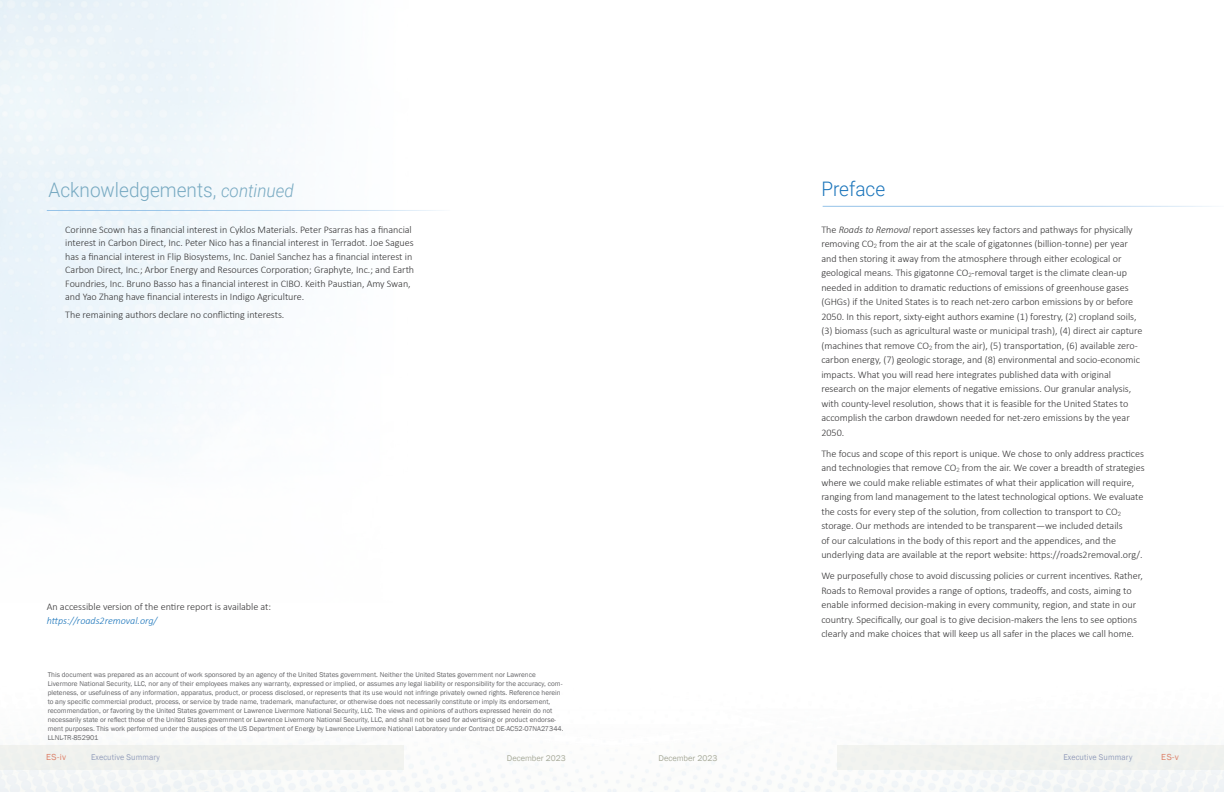
<style>
.page{position:relative;width:1224px;height:792px;background:#fff}
.page>*{position:absolute;margin:0;border:0;box-sizing:border-box;transform-origin:0 0}
.t1{font:300 20px "Roboto";color:#78aac2;scale:.95 1}
._00_Heading-02{font:300 20px "Roboto";color:#1b75bb;scale:.95 1}
._05_text_with_GREP_styles{font:300 10.1px/14.5px "Calibri";letter-spacing:-.005em;color:#363536}
._05_text_with_GREP_styles-2{font:italic 300 10.1px "Calibri";letter-spacing:-.005em;color:#1b75bb}
.t2{font:9px "Franklin Gothic";color:#dc7f68}
.t3{font:8.5px "Franklin Gothic";letter-spacing:.015em;color:#939dbb;scale:.95 1}
.t4{font:8.5px "Franklin Gothic";letter-spacing:-.005em;color:#a7aa99}
._09_disclaimer{font:7.2px/9px "Franklin Gothic";color:#636366}
.s1{font-style:italic;font-size:18px}
.s2{font-style:italic}
</style>
<div class="page">
<div style="left:837px;top:745px;width:387px;height:25px;background:#f1f2ef"></div>
<div style="left:0;top:745px;width:403px;height:25px;background:#f1f2ef"></div>
<p class="t1" style="left:49px;top:176px;width:260px">Acknowledgements, <span class="s1">continued</span></p>
<p class="_00_Heading-02" style="left:821px;top:175px;width:69px">Preface</p>
<p class="_05_text_with_GREP_styles" style="left:65px;top:222px;width:351px;line-height:13.5px">Corinne Scown has a financial interest in Cyklos Materials. Peter Psarras has a financial interest in Carbon Direct, Inc. Peter Nico has a financial interest in Terradot. Joe Sagues has a financial interest in Flip Biosystems, Inc. Daniel Sanchez has a financial interest in Carbon Direct, Inc.; Arbor Energy and Resources Corporation; Graphyte, Inc.; and Earth Foundries, Inc. Bruno Basso has a financial interest in CIBO. Keith Paustian, Amy Swan, and Yao Zhang have financial interests in Indigo Agriculture.</p>
<p class="_05_text_with_GREP_styles" style="left:65px;top:307px;width:221px">The remaining authors declare no conflicting interests.</p>
<p class="_05_text_with_GREP_styles" style="left:47px;top:599px;width:226px">An accessible version of the entire report is available at:</p>
<p class="_05_text_with_GREP_styles-2" style="left:47px;top:614px;width:112px">https://roads2removal.org/</p>
<p class="_09_disclaimer" style="left:48px;top:671px;width:517px">This document was prepared as an account of work sponsored by an agency of the United States government. Neither the United States government nor Lawrence Livermore National Security, LLC, nor any of their employees makes any warranty, expressed or implied, or assumes any legal liability or responsibility for the accuracy, com&shy;pleteness, or usefulness of any information, apparatus, product, or process disclosed, or represents that its use would not infringe privately owned rights. Reference herein to any specific commercial product, process, or service by trade name, trademark, manufacturer, or otherwise does not necessarily constitute or imply its endorsement, recommendation, or favoring by the United States government or Lawrence Livermore National Security, LLC. The views and opinions of authors expressed herein do not necessarily state or reflect those of the United States government or Lawrence Livermore National Security, LLC, and shall not be used for advertising or product endorse&shy;ment purposes. This work performed under the auspices of the US Department of Energy by Lawrence Livermore National Laboratory under Contract DE-AC52-07NA27344.<br>LLNL-TR-852901</p>
<p class="_05_text_with_GREP_styles" style="left:821px;top:222px;width:323px">The <span class="s2">Roads to Removal</span> report assesses key factors and pathways for physically removing CO<sub>2</sub> from the air at the scale of gigatonnes (billion-tonne) per year and then storing it away from the atmosphere through either ecological or geological means. This gigatonne CO<sub>2</sub>-removal target is the climate clean-up needed in addition to dramatic reductions of emissions of greenhouse gases (GHGs) if the United States is to reach net-zero carbon emissions by or before 2050. In this report, sixty-eight authors examine (1) forestry, (2) cropland soils, (3) biomass (such as agricultural waste or municipal trash), (4) direct air capture (machines that remove CO<sub>2</sub> from the air), (5) transportation, (6) available zero&shy;carbon energy, (7) geologic storage, and (8) environmental and socio-economic impacts. What you will read here integrates published data with original research on the major elements of negative emissions. Our granular analysis, with county-level resolution, shows that it is feasible for the United States to accomplish the carbon drawdown needed for net-zero emissions by the year 2050.</p>
<p class="_05_text_with_GREP_styles" style="left:821px;top:446px;width:325px">The focus and scope of this report is unique. We chose to only address practices and technologies that remove CO<sub>2</sub> from the air. We cover a breadth of strategies where we could make reliable estimates of what their application will require, ranging from land management to the latest technological options. We evaluate the costs for every step of the solution, from collection to transport to CO<sub>2 </sub>storage. Our methods are intended to be transparent—we included details<br>of our calculations in the body of this report and the appendices, and the underlying data are available at the report website: https://roads2removal.org/.</p>
<p class="_05_text_with_GREP_styles" style="left:821px;top:568px;width:323px">We purposefully chose to avoid discussing policies or current incentives. Rather, Roads to Removal provides a range of options, tradeoffs, and costs, aiming to enable informed decision-making in every community, region, and state in our country. Specifically, our goal is to give decision-makers the lens to see options clearly and make choices that will keep us all safer in the places we call home.</p>
<p class="t2" style="left:46px;top:752px;width:22px">ES-iv</p>
<p class="t3" style="left:91px;top:752px;width:74px">Executive Summary</p>
<p class="t4" style="left:507px;top:753px;width:60px">December 2023</p>
<p class="t4" style="left:659px;top:753px;width:60px">December 2023</p>
<p class="t3" style="left:1063px;top:752px;width:74px">Executive Summary</p>
<p class="t2" style="left:1161px;top:752px;width:19px">ES-v</p>
</div>
